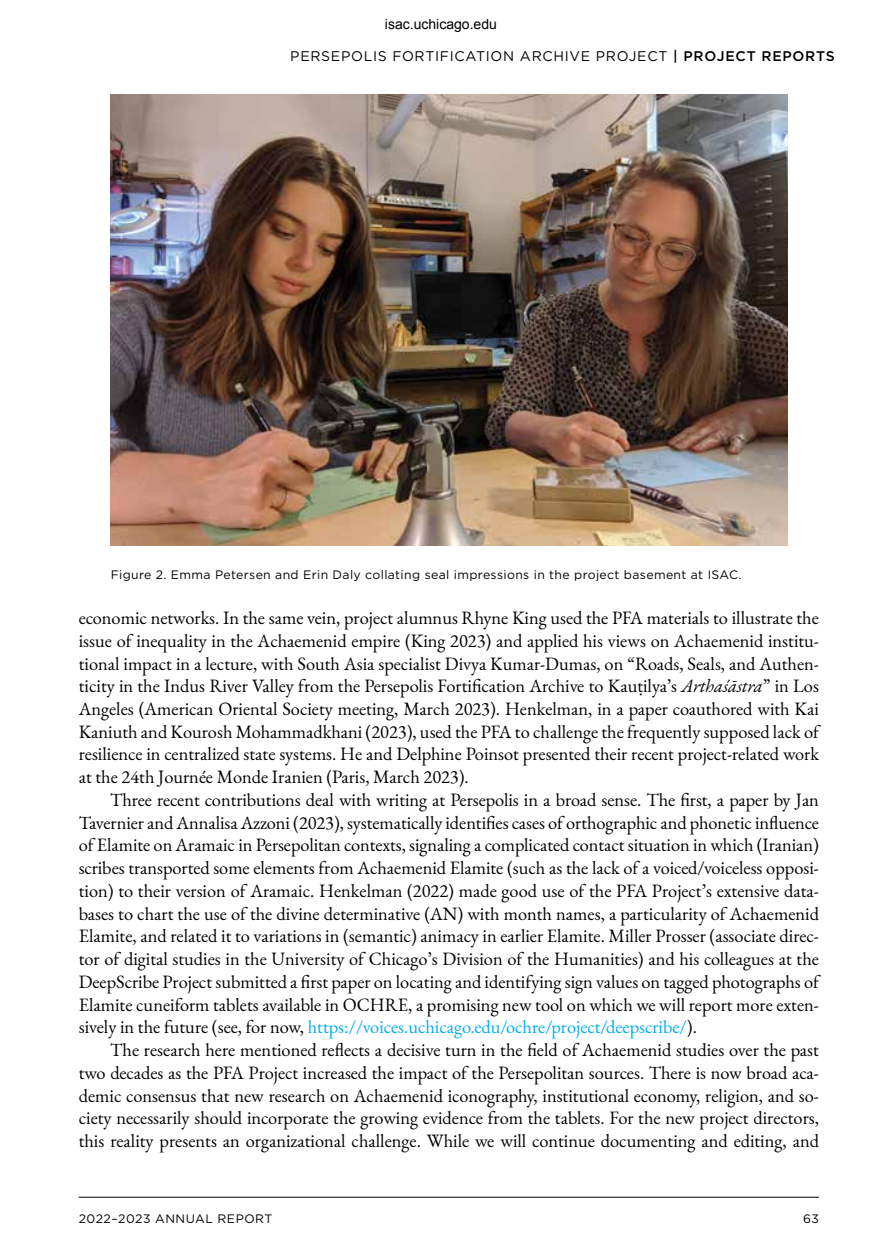
<style>
.page{position:relative;width:882px;height:1260px;background:#fff}
.page>*{position:absolute;margin:0;border:0;box-sizing:border-box;transform-origin:0 0}
.t1{font:18.38px/22.8px "EB Garamond";color:#000;text-align:justify}
.t2{font:14px "Gotham";letter-spacing:.05em;color:#000}
.t3{font:14px "Arial";color:#000}
.t4{font:500 14px "Gotham";letter-spacing:.055em;color:#000}
.t5{font:12.25px "Gotham";letter-spacing:.03em;color:#000}
.s1{font-style:italic}
.s2{color:#00aeef}
</style>
<div class="page">
<hr style="left:79px;top:1197px;width:740px;height:1px;background:#000">
<img style="left:111px;top:94px;width:677px;height:451px">
<p class="t3" style="left:385px;top:14px;width:114px">isac.uchicago.edu</p>
<p class="t2" style="left:290px;top:47px;width:21px">Persepolis</p>
<p class="t2" style="left:392px;top:47px;width:13px">Fortification</p>
<p class="t2" style="left:520px;top:47px;width:23px">Archive</p>
<p class="t2" style="left:596px;top:47px;width:21px">Project</p>
<p class="t4" style="left:673px;top:47px;width:99px">| PROJECT REP</p>
<p class="t4" style="left:793px;top:47px;width:42px">ORTS</p>
<p class="t5" style="left:111px;top:566px;width:632px">Figure 2. Emma Petersen and Erin Daly collating seal impressions in the project basement at ISAC.</p>
<p class="t1" style="left:79px;top:607px;width:742px">economic networks. In the same vein, project alumnus Rhyne King used the PFA materials to illustrate the issue of inequality in the Achaemenid empire (King 2023) and applied his views on Achaemenid institu&shy;tional impact in a lecture, with South Asia specialist Divya Kumar-Dumas, on “Roads, Seals, and Authen&shy;ticity in the Indus River Valley from the Persepolis Fortification Archive to Kauṭilya’s <span class="s1">Arthaśāstra</span>” in Los Angeles (American Oriental Society meeting, March 2023). Henkelman, in a paper coauthored with Kai Kaniuth and Kourosh Mohammadkhani (2023), used the PFA to challenge the frequently supposed lack of resilience in centralized state systems. He and Delphine Poinsot presented their recent project-related work at the 24th Journée Monde Iranien (Paris, March 2023).</p>
<p class="t1" style="left:79px;top:789px;width:742px;text-indent:31px">Three recent contributions deal with writing at Persepolis in a broad sense. The first, a paper by Jan Tavernier and Annalisa Azzoni (2023), systematically identifies cases of orthographic and phonetic influence of Elamite on Aramaic in Persepolitan contexts, signaling a complicated contact situation in which (Iranian) scribes transported some elements from Achaemenid Elamite (such as the lack of a voiced/voiceless opposi&shy;tion) to their version of Aramaic. Henkelman (2022) made good use of the PFA Project’s extensive data&shy;bases to chart the use of the divine determinative (AN) with month names, a particularity of Achaemenid Elamite, and related it to variations in (semantic) animacy in earlier Elamite. Miller Prosser (associate direc&shy;tor of digital studies in the University of Chicago’s Division of the Humanities) and his colleagues at the DeepScribe Project submitted a first paper on locating and identifying sign values on tagged photographs of Elamite cuneiform tablets available in OCHRE, a promising new tool on which we will report more exten&shy;sively in the future (see, for now, <span class="s2">https://voices.uchicago.edu/ochre/project/deepscribe/</span>).</p>
<p class="t1" style="left:79px;top:1039px;width:742px;text-indent:31px">The research here mentioned reflects a decisive turn in the field of Achaemenid studies over the past two decades as the PFA Project increased the impact of the Persepolitan sources. There is now broad aca&shy;demic consensus that new research on Achaemenid iconography, institutional economy, religion, and so&shy;ciety necessarily should incorporate the growing evidence from the tablets. For the new project directors, this reality presents an organizational challenge. While we will continue documenting and editing, and</p>
<p class="t5" style="left:79px;top:1211px;width:195px">2022–2023 ANNUAL REPORT</p>
<p class="t5" style="left:803px;top:1211px;width:17px">63</p>
</div>
